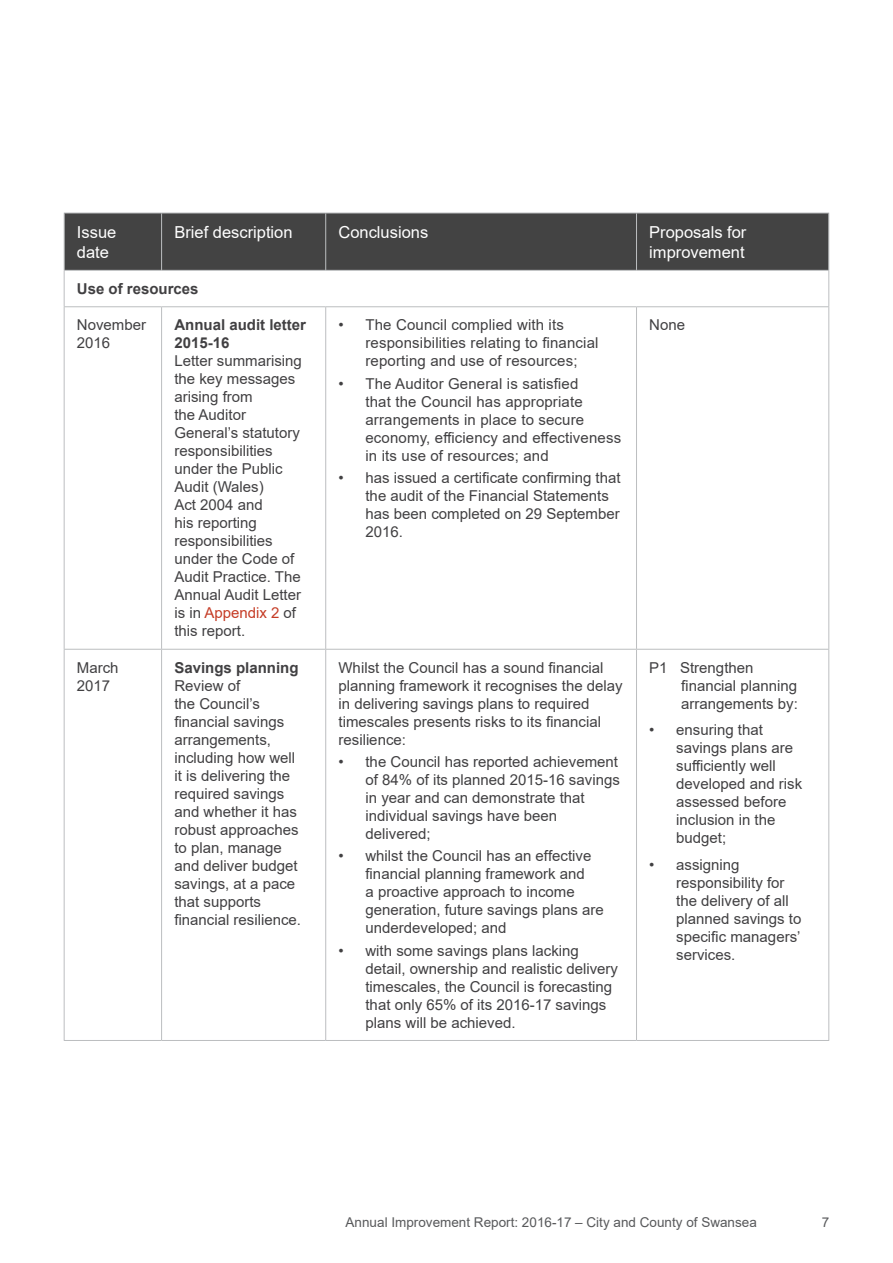
<style>
.page{position:relative;width:893px;height:1263px;background:#fff}
.page>*{position:absolute;margin:0;border:0;box-sizing:border-box;transform-origin:0 0}
.Table_header_text{font:16.5px/19.8px "Arial";color:#fff}
.Table_text{font:15px/18px "Arial";color:#414042}
.Table_text-2{font:700 15px/18px "Arial";color:#414042}
.P_text{font:15px/18px "Arial";color:#414042}
.t1{font:13.5px "Arial";color:#58595b}
.s1{color:#c53c26}
</style>
<div class="page">
<div style="left:65px;top:214px;width:763px;height:56px;background:#434343"></div>
<hr style="left:64px;top:213px;width:98px;height:1px;background:#bcbec0">
<hr style="left:64px;top:213px;width:1px;height:57px;background:#bcbec0">
<hr style="left:162px;top:213px;width:164px;height:1px;background:#bcbec0">
<hr style="left:161px;top:213px;width:1px;height:57px;background:#bcbec0">
<hr style="left:326px;top:213px;width:310px;height:1px;background:#bcbec0">
<hr style="left:325px;top:213px;width:1px;height:57px;background:#bcbec0">
<hr style="left:636px;top:213px;width:193px;height:1px;background:#bcbec0">
<hr style="left:636px;top:213px;width:1px;height:57px;background:#bcbec0">
<hr style="left:828px;top:213px;width:1px;height:57px;background:#bcbec0">
<hr style="left:64px;top:270px;width:98px;height:1px;background:#bcbec0">
<hr style="left:64px;top:271px;width:1px;height:35px;background:#bcbec0">
<hr style="left:162px;top:270px;width:164px;height:1px;background:#bcbec0">
<hr style="left:326px;top:270px;width:310px;height:1px;background:#bcbec0">
<hr style="left:636px;top:270px;width:193px;height:1px;background:#bcbec0">
<hr style="left:828px;top:271px;width:1px;height:35px;background:#bcbec0">
<hr style="left:64px;top:306px;width:98px;height:1px;background:#bcbec0">
<hr style="left:64px;top:307px;width:1px;height:342px;background:#bcbec0">
<hr style="left:162px;top:306px;width:164px;height:1px;background:#bcbec0">
<hr style="left:161px;top:307px;width:1px;height:342px;background:#bcbec0">
<hr style="left:326px;top:306px;width:310px;height:1px;background:#bcbec0">
<hr style="left:325px;top:307px;width:1px;height:342px;background:#bcbec0">
<hr style="left:636px;top:306px;width:193px;height:1px;background:#bcbec0">
<hr style="left:636px;top:307px;width:1px;height:342px;background:#bcbec0">
<hr style="left:828px;top:307px;width:1px;height:342px;background:#bcbec0">
<hr style="left:64px;top:649px;width:98px;height:1px;background:#bcbec0">
<hr style="left:64px;top:650px;width:1px;height:390px;background:#bcbec0">
<hr style="left:162px;top:649px;width:164px;height:1px;background:#bcbec0">
<hr style="left:161px;top:650px;width:1px;height:390px;background:#bcbec0">
<hr style="left:326px;top:649px;width:310px;height:1px;background:#bcbec0">
<hr style="left:325px;top:650px;width:1px;height:390px;background:#bcbec0">
<hr style="left:636px;top:649px;width:193px;height:1px;background:#bcbec0">
<hr style="left:636px;top:650px;width:1px;height:390px;background:#bcbec0">
<hr style="left:828px;top:650px;width:1px;height:390px;background:#bcbec0">
<hr style="left:64px;top:1040px;width:98px;height:1px;background:#bcbec0">
<hr style="left:162px;top:1040px;width:164px;height:1px;background:#bcbec0">
<hr style="left:326px;top:1040px;width:310px;height:1px;background:#bcbec0">
<hr style="left:636px;top:1040px;width:193px;height:1px;background:#bcbec0">
<p class="Table_header_text" style="left:77px;top:222px;width:41px">Issue date</p>
<p class="Table_header_text" style="left:174px;top:222px;width:120px">Brief description</p>
<p class="Table_header_text" style="left:338px;top:222px;width:91px">Conclusions</p>
<p class="Table_header_text" style="left:649px;top:222px;width:99px">Proposals for improvement</p>
<p class="Table_text-2" style="left:77px;top:280px;width:123px">Use of resources</p>
<p class="Table_text" style="left:77px;top:316px;width:71px">November<br>2016</p>
<p class="Table_text-2" style="left:174px;top:316px;width:133px">Annual audit letter<br>2015-16</p>
<p class="Table_text" style="left:174px;top:352px;width:129px">Letter summarising the key messages arising from<br>the Auditor<br>General’s statutory responsibilities under the Public<br>Audit (Wales)<br>Act 2004 and<br>his reporting responsibilities under the Code of<br>Audit Practice. The<br>Annual Audit Letter is in <span class="s1">Appendix 2</span> of this report.</p>
<p class="Table_text" style="left:365px;top:316px;width:234px;text-indent:-27px">• The Council complied with its responsibilities relating to financial reporting and use of resources;</p>
<p class="Table_text" style="left:365px;top:374px;width:257px;text-indent:-27px">• The Auditor General is satisfied<br>that the Council has appropriate arrangements in place to secure economy, efficiency and effectiveness in its use of resources; and</p>
<p class="Table_text" style="left:365px;top:469px;width:257px;text-indent:-27px">• has issued a certificate confirming that the audit of the Financial Statements has been completed on 29 September<br>2016.</p>
<p class="Table_text" style="left:649px;top:316px;width:37px">None</p>
<p class="Table_text" style="left:77px;top:658px;width:43px">March<br>2017</p>
<p class="Table_text-2" style="left:174px;top:659px;width:126px">Savings planning</p>
<p class="Table_text" style="left:174px;top:676px;width:128px">Review of<br>the Council’s financial savings arrangements, including how well it is delivering the required savings and whether it has robust approaches to plan, manage and deliver budget savings, at a pace that supports financial resilience.</p>
<p class="Table_text" style="left:338px;top:658px;width:286px">Whilst the Council has a sound financial planning framework it recognises the delay in delivering savings plans to required timescales presents risks to its financial resilience:</p>
<p class="Table_text" style="left:365px;top:753px;width:256px;text-indent:-27px">• the Council has reported achievement of 84% of its planned 2015-16 savings in year and can demonstrate that individual savings have been delivered;</p>
<p class="Table_text" style="left:365px;top:847px;width:240px;text-indent:-27px">• whilst the Council has an effective financial planning framework and<br>a proactive approach to income generation, future savings plans are underdeveloped; and</p>
<p class="Table_text" style="left:365px;top:941px;width:254px;text-indent:-27px">• with some savings plans lacking detail, ownership and realistic delivery timescales, the Council is forecasting that only 65% of its 2016-17 savings plans will be achieved.</p>
<p class="P_text" style="left:681px;top:658px;width:118px;text-indent:-32px">P1 Strengthen financial planning arrangements by:</p>
<p class="Table_text" style="left:676px;top:721px;width:127px;text-indent:-27px">• ensuring that savings plans are sufficiently well developed and risk assessed before inclusion in the budget;</p>
<p class="Table_text" style="left:676px;top:855px;width:127px;text-indent:-27px">• assigning responsibility for the delivery of all planned savings to specific managers’ services.</p>
<p class="t1" style="left:346px;top:1213px;width:413px">Annual Improvement Report: 2016-17 – City and County of Swansea</p>
<p class="t1" style="left:822px;top:1213px;width:9px">7</p>
</div>
